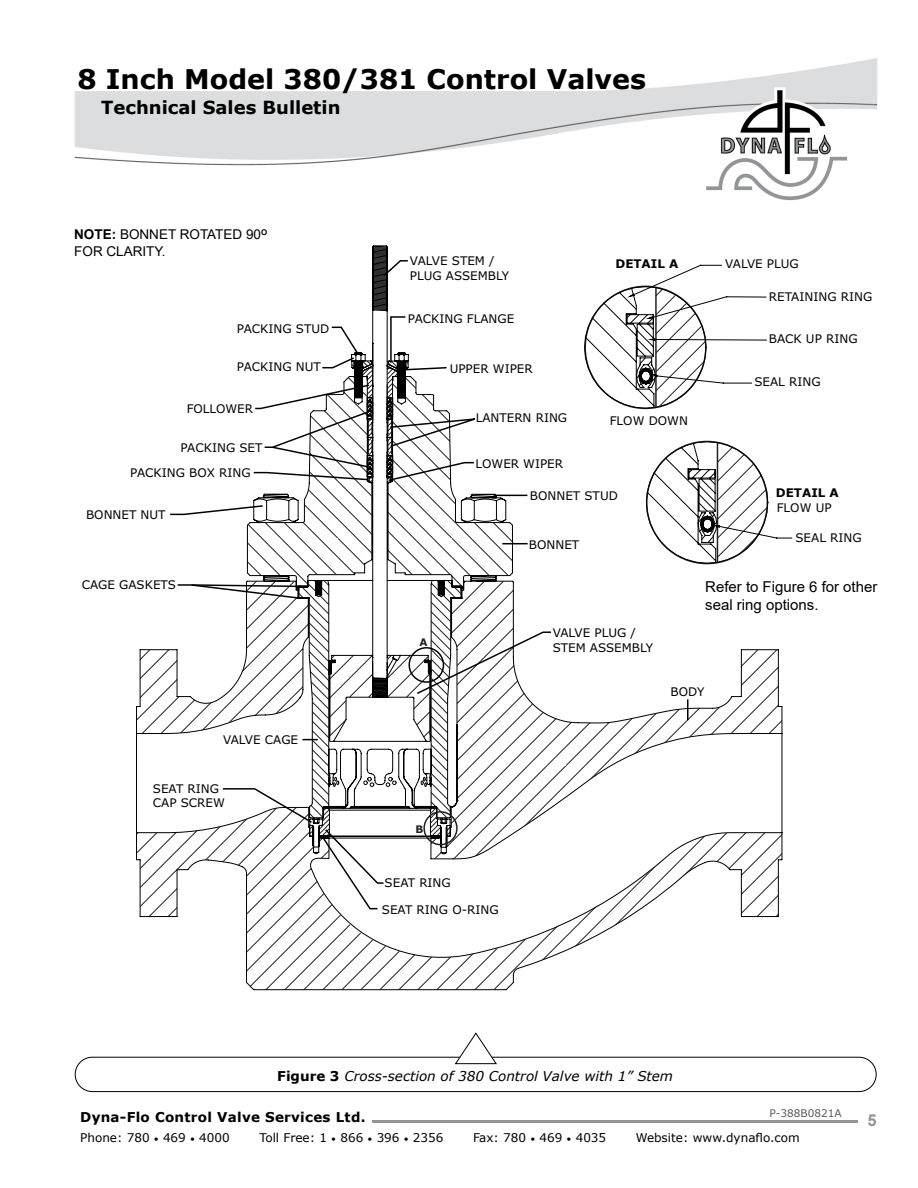
<style>
.page{position:relative;width:918px;height:1188px;background:#fff}
.page>*{position:absolute;margin:0;border:0;box-sizing:border-box;transform-origin:0 0}
.t1{font:700 27px "Verdana";color:#000}
.t2{font:700 18px "Verdana";color:#000}
.t3{font:700 16.5px "Arial";color:#939598}
.t4{font:15px/18px "Arial";color:#000}
.t5{font:italic 13.5px "Verdana";color:#000}
.t6{font:700 13.5px "Verdana";letter-spacing:.02em;color:#000}
.t7{font:13.5px/16.2px "Arial";color:#000}
.t8{font:12px/14.2px "Verdana";color:#020302}
.t9{font:12px "Verdana";color:#000}
.t10{font:700 12px "Verdana";color:#020302}
.t11{font:10.5px "Verdana";color:#5a5b5d}
.t12{font:700 10.5px "Verdana";color:#231f20}
.s1{font-weight:700}
.s2{font-weight:700;font-style:normal}
.s3{font-size:9px}
</style>
<div class="page">
<img style="left:74px;top:58px;width:804px;height:143px">
<hr style="left:372px;top:1120px;width:485px;height:2px;background:#939598">
<div style="left:75px;top:1057px;width:801px;height:35px;border:1px solid #000;border-radius:17px"></div>
<svg style="left:455px;top:1033px;width:42px;height:31px"></svg>
<svg style="left:136px;top:245px;width:647px;height:745px"></svg>
<svg style="left:169px;top:259px;width:520px;height:651px"></svg>
<svg style="left:584px;top:264px;width:208px;height:300px"></svg>
<svg style="left:271px;top:855px;width:114px;height:30px"></svg>
<svg style="left:137px;top:352px;width:375px;height:503px"></svg>
<h1 class="t1" style="left:77px;top:60px;width:570px">8 Inch Model 380/381 Control Valves</h1>
<h2 class="t2" style="left:101px;top:95px;width:241px">Technical Sales Bulletin</h2>
<p class="t7" style="left:74px;top:226px;width:194px"><span class="s1">NOTE:</span> BONNET ROTATED 90<sup>O<br></sup>FOR CLARITY.</p>
<p class="t8" style="left:237px;top:321px;width:94px">PACKING STUD</p>
<p class="t8" style="left:237px;top:360px;width:86px">PACKING NUT</p>
<p class="t8" style="left:187px;top:402px;width:68px">FOLLOWER</p>
<p class="t8" style="left:130px;top:435px;width:134px;line-height:25px;text-indent:50px">PACKING SET<br>PACKING BOX RING</p>
<p class="t8" style="left:86px;top:507px;width:81px">BONNET NUT</p>
<p class="t8" style="left:82px;top:578px;width:96px">CAGE GASKETS</p>
<p class="t8" style="left:223px;top:732px;width:77px">VALVE CAGE</p>
<p class="t8" style="left:153px;top:781px;width:74px">SEAT RING<br>CAP SCREW</p>
<p class="t8" style="left:410px;top:254px;width:101px">VALVE STEM /<br>PLUG ASSEMBLY</p>
<p class="t8" style="left:408px;top:311px;width:108px">PACKING FLANGE</p>
<p class="t8" style="left:450px;top:361px;width:85px">UPPER WIPER</p>
<p class="t8" style="left:476px;top:411px;width:93px">LANTERN RING</p>
<p class="t8" style="left:476px;top:456px;width:89px">LOWER WIPER</p>
<p class="t10" style="left:615px;top:255px;width:64px">DETAIL A</p>
<p class="t8" style="left:610px;top:414px;width:80px">FLOW DOWN</p>
<p class="t8" style="left:530px;top:489px;width:89px">BONNET STUD</p>
<p class="t12" style="left:420px;top:635px;width:10px">A</p>
<p class="t8" style="left:529px;top:538px;width:52px">BONNET</p>
<p class="t8" style="left:553px;top:626px;width:102px">VALVE PLUG /<br>STEM ASSEMBLY</p>
<p class="t8" style="left:725px;top:257px;width:75px">VALVE PLUG</p>
<p class="t8" style="left:769px;top:289px;width:105px">RETAINING RING</p>
<p class="t8" style="left:769px;top:331px;width:90px">BACK UP RING</p>
<p class="t8" style="left:754px;top:374px;width:68px">SEAL RING</p>
<p class="t10" style="left:776px;top:485px;width:64px">DETAIL A</p>
<p class="t8" style="left:777px;top:501px;width:56px">FLOW UP</p>
<p class="t8" style="left:795px;top:531px;width:68px">SEAL RING</p>
<p class="t4" style="left:705px;top:578px;width:174px">Refer to Figure 6 for other seal ring options.</p>
<p class="t12" style="left:416px;top:821px;width:9px">B</p>
<p class="t8" style="left:385px;top:876px;width:68px">SEAT RING</p>
<p class="t8" style="left:382px;top:902px;width:118px">SEAT RING O-RING</p>
<p class="t8" style="left:671px;top:685px;width:35px">BODY</p>
<p class="t5" style="left:277px;top:1067px;width:397px"><span class="s2">Figure 3</span> Cross-section of 380 Control Valve with 1” Stem</p>
<p class="t11" style="left:770px;top:1106px;width:74px">P-388B0821A</p>
<p class="t6" style="left:80px;top:1108px;width:287px">Dyna-Flo Control Valve Services Ltd.</p>
<p class="t9" style="left:80px;top:1130px;width:151px">Phone: 780 <span class="s3">•</span> 469 <span class="s3">•</span> 4000</p>
<p class="t9" style="left:259px;top:1130px;width:186px">Toll Free: 1 <span class="s3">•</span> 866 <span class="s3">•</span> 396 <span class="s3">•</span> 2356</p>
<p class="t9" style="left:473px;top:1130px;width:135px">Fax: 780 <span class="s3">•</span> 469 <span class="s3">•</span> 4035</p>
<p class="t9" style="left:636px;top:1130px;width:165px">Website: www.dynaflo.com</p>
<h3 class="t3" style="left:867px;top:1108px;width:11px">5</h3>
</div>
